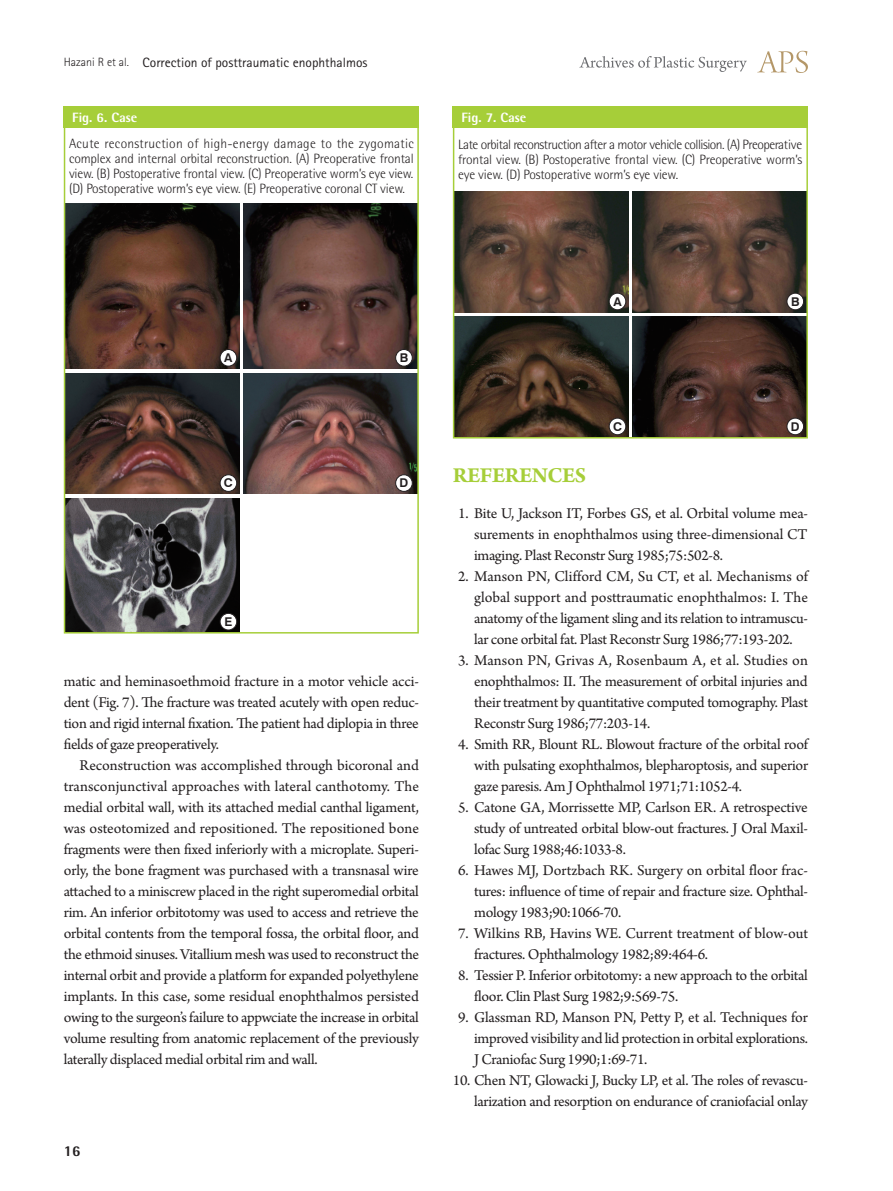
<style>
.page{position:relative;width:893px;height:1191px;background:#fff}
.page>*{position:absolute;margin:0;border:0;box-sizing:border-box;transform-origin:0 0}
.t1{font:700 22.5px "Arno Pro";letter-spacing:-.02em;color:#a6ce39}
.t2{font:15.75px/21px "Arno Pro";letter-spacing:-.02em;color:#231f20;text-align:justify}
.t3{font:800 15px "Rotis Semi Sans Std";color:#231f20}
.t4{font:300 13.5px/15px "Rotis Semi Sans Std";letter-spacing:-.01em;color:#231f20;text-align:justify}
.t5{font:13.5px "Rotis Sans Serif Std";color:#231f20}
.t6{font:800 13.5px "Rotis Semi Sans Std";color:#fff}
.t7{font:700 12.15px "Swiss 721 BT";color:#231f20}
.s1{font-weight:300;font-size:12px}
</style>
<div class="page">
<svg style="left:757px;top:51px;width:51px;height:22px"></svg>
<svg style="left:579px;top:56px;width:168px;height:16px"></svg>
<img style="left:67px;top:203px;width:172px;height:165px">
<img style="left:67px;top:373px;width:172px;height:121px">
<img style="left:67px;top:498px;width:172px;height:132px">
<img style="left:243px;top:203px;width:173px;height:165px">
<img style="left:243px;top:373px;width:173px;height:121px">
<div style="left:220px;top:349px;width:17px;height:17px;background:#fff;border-radius:50%"></div>
<div style="left:220px;top:349px;width:17px;height:17px;border:1px solid #231f20;border-radius:50%"></div>
<div style="left:220px;top:475px;width:17px;height:16px;background:#fff;border-radius:50%"></div>
<div style="left:220px;top:474px;width:17px;height:17px;border:1px solid #231f20;border-radius:50%"></div>
<div style="left:220px;top:613px;width:17px;height:17px;background:#fff;border-radius:50%"></div>
<div style="left:220px;top:613px;width:17px;height:17px;border:1px solid #231f20;border-radius:50%"></div>
<div style="left:396px;top:349px;width:16px;height:17px;background:#fff;border-radius:50%"></div>
<div style="left:395px;top:349px;width:17px;height:17px;border:1px solid #231f20;border-radius:50%"></div>
<div style="left:396px;top:475px;width:16px;height:16px;background:#fff;border-radius:50%"></div>
<div style="left:395px;top:474px;width:17px;height:17px;border:1px solid #231f20;border-radius:50%"></div>
<div style="left:453px;top:106px;width:355px;height:22px;background:#a6ce39"></div>
<div style="left:64px;top:106px;width:355px;height:22px;background:#a6ce39"></div>
<img style="left:456px;top:191px;width:172px;height:121px">
<img style="left:632px;top:191px;width:173px;height:121px">
<div style="left:609px;top:293px;width:17px;height:17px;background:#fff;border-radius:50%"></div>
<div style="left:609px;top:293px;width:17px;height:17px;border:1px solid #231f20;border-radius:50%"></div>
<div style="left:787px;top:293px;width:17px;height:17px;background:#fff;border-radius:50%"></div>
<div style="left:787px;top:293px;width:17px;height:17px;border:1px solid #231f20;border-radius:50%"></div>
<img style="left:456px;top:316px;width:172px;height:119px">
<img style="left:632px;top:316px;width:173px;height:119px">
<div style="left:609px;top:418px;width:17px;height:17px;background:#fff;border-radius:50%"></div>
<div style="left:609px;top:418px;width:17px;height:17px;border:1px solid #231f20;border-radius:50%"></div>
<div style="left:787px;top:418px;width:17px;height:17px;background:#fff;border-radius:50%"></div>
<div style="left:787px;top:418px;width:17px;height:17px;border:1px solid #231f20;border-radius:50%"></div>
<div style="left:453px;top:106px;width:355px;height:332px;border:2px solid #a6ce39"></div>
<div style="left:64px;top:106px;width:355px;height:527px;border:2px solid #a6ce39"></div>
<p class="t5" style="left:64px;top:54px;width:305px"><span class="s1">Hazani R et al.</span> Correction of posttraumatic enophthalmos</p>
<p class="t6" style="left:72px;top:108px;width:67px">Fig. 6. Case</p>
<p class="t6" style="left:461px;top:108px;width:67px">Fig. 7. Case</p>
<p class="t4" style="left:69px;top:135px;width:346px">Acute reconstruction of high-energy damage to the zygomatic complex and internal orbital reconstruction. (A) Preoperative frontal view. (B) Postoperative frontal view. (C) Preoperative worm’s eye view. (D) Postoperative worm’s eye view. (E) Preoperative coronal CT view.</p>
<p class="t4" style="left:458px;top:137px;width:346px">Late orbital reconstruction after a motor vehicle collision. (A) Preoperative frontal view. (B) Postoperative frontal view. (C) Preoperative worm’s eye view. (D) Postoperative worm’s eye view.</p>
<p class="t7" style="left:224px;top:350px;width:10px">A</p>
<p class="t7" style="left:224px;top:475px;width:10px">C</p>
<p class="t7" style="left:224px;top:614px;width:9px">E</p>
<p class="t7" style="left:400px;top:350px;width:10px">B</p>
<p class="t7" style="left:400px;top:475px;width:10px">D</p>
<p class="t2" style="left:64px;top:672px;width:357px">matic and heminasoethmoid fracture in a motor vehicle acci&shy;dent (Fig. 7). The fracture was treated acutely with open reduc&shy;tion and rigid internal fixation. The patient had diplopia in three fields of gaze preoperatively.</p>
<p class="t2" style="left:64px;top:756px;width:357px;text-indent:16px">Reconstruction was accomplished through bicoronal and transconjunctival approaches with lateral canthotomy. The medial orbital wall, with its attached medial canthal ligament, was osteotomized and repositioned. The repositioned bone fragments were then fixed inferiorly with a microplate. Superi&shy;orly, the bone fragment was purchased with a transnasal wire attached to a miniscrew placed in the right superomedial orbital rim. An inferior orbitotomy was used to access and retrieve the orbital contents from the temporal fossa, the orbital floor, and the ethmoid sinuses. Vitallium mesh was used to reconstruct the internal orbit and provide a platform for expanded polyethylene implants. In this case, some residual enophthalmos persisted owing to the surgeon’s failure to appwciate the increase in orbital volume resulting from anatomic replacement of the previously laterally displaced medial orbital rim and wall.</p>
<p class="t3" style="left:64px;top:1141px;width:18px">16</p>
<p class="t7" style="left:613px;top:294px;width:10px">A</p>
<p class="t7" style="left:791px;top:294px;width:10px">B</p>
<p class="t7" style="left:613px;top:419px;width:10px">C</p>
<p class="t7" style="left:791px;top:419px;width:10px">D</p>
<h1 class="t1" style="left:453px;top:462px;width:135px">REFERENCES</h1>
<p class="t2" style="left:474px;top:504px;width:335px;text-indent:-16px">1. Bite U, Jackson IT, Forbes GS, et al. Orbital volume mea&shy;surements in enophthalmos using three-dimensional CT imaging. Plast Reconstr Surg 1985;75:502-8.</p>
<p class="t2" style="left:474px;top:567px;width:335px;text-indent:-16px">2. Manson PN, Clifford CM, Su CT, et al. Mechanisms of global support and posttraumatic enophthalmos: I. The anatomy of the ligament sling and its relation to intramuscu&shy;lar cone orbital fat. Plast Reconstr Surg 1986;77:193-202.</p>
<p class="t2" style="left:474px;top:651px;width:335px;text-indent:-16px">3. Manson PN, Grivas A, Rosenbaum A, et al. Studies on enophthalmos: II. The measurement of orbital injuries and their treatment by quantitative computed tomography. Plast Reconstr Surg 1986;77:203-14.</p>
<p class="t2" style="left:474px;top:735px;width:336px;text-indent:-16px">4. Smith RR, Blount RL. Blowout fracture of the orbital roof with pulsating exophthalmos, blepharoptosis, and superior gaze paresis. Am J Ophthalmol 1971;71:1052-4.</p>
<p class="t2" style="left:474px;top:798px;width:335px;text-indent:-16px">5. Catone GA, Morrissette MP, Carlson ER. A retrospective study of untreated orbital blow-out fractures. J Oral Maxil&shy;lofac Surg 1988;46:1033-8.</p>
<p class="t2" style="left:474px;top:861px;width:335px;text-indent:-16px">6. Hawes MJ, Dortzbach RK. Surgery on orbital floor frac&shy;tures: influence of time of repair and fracture size. Ophthal&shy;mology 1983;90:1066-70.</p>
<p class="t2" style="left:474px;top:924px;width:336px;text-indent:-16px">7. Wilkins RB, Havins WE. Current treatment of blow-out fractures. Ophthalmology 1982;89:464-6.</p>
<p class="t2" style="left:474px;top:965px;width:335px;text-indent:-16px">8. Tessier P. Inferior orbitotomy: a new approach to the orbital floor. Clin Plast Surg 1982;9:569-75.</p>
<p class="t2" style="left:474px;top:1007px;width:335px;text-indent:-16px">9. Glassman RD, Manson PN, Petty P, et al. Techniques for improved visibility and lid protection in orbital explorations.<br>J Craniofac Surg 1990;1:69-71.</p>
<p class="t2" style="left:453px;top:1070px;width:357px;text-align:right">10. Chen NT, Glowacki J, Bucky LP, et al. The roles of revascu&shy;larization and resorption on endurance of craniofacial onlay</p>
</div>
